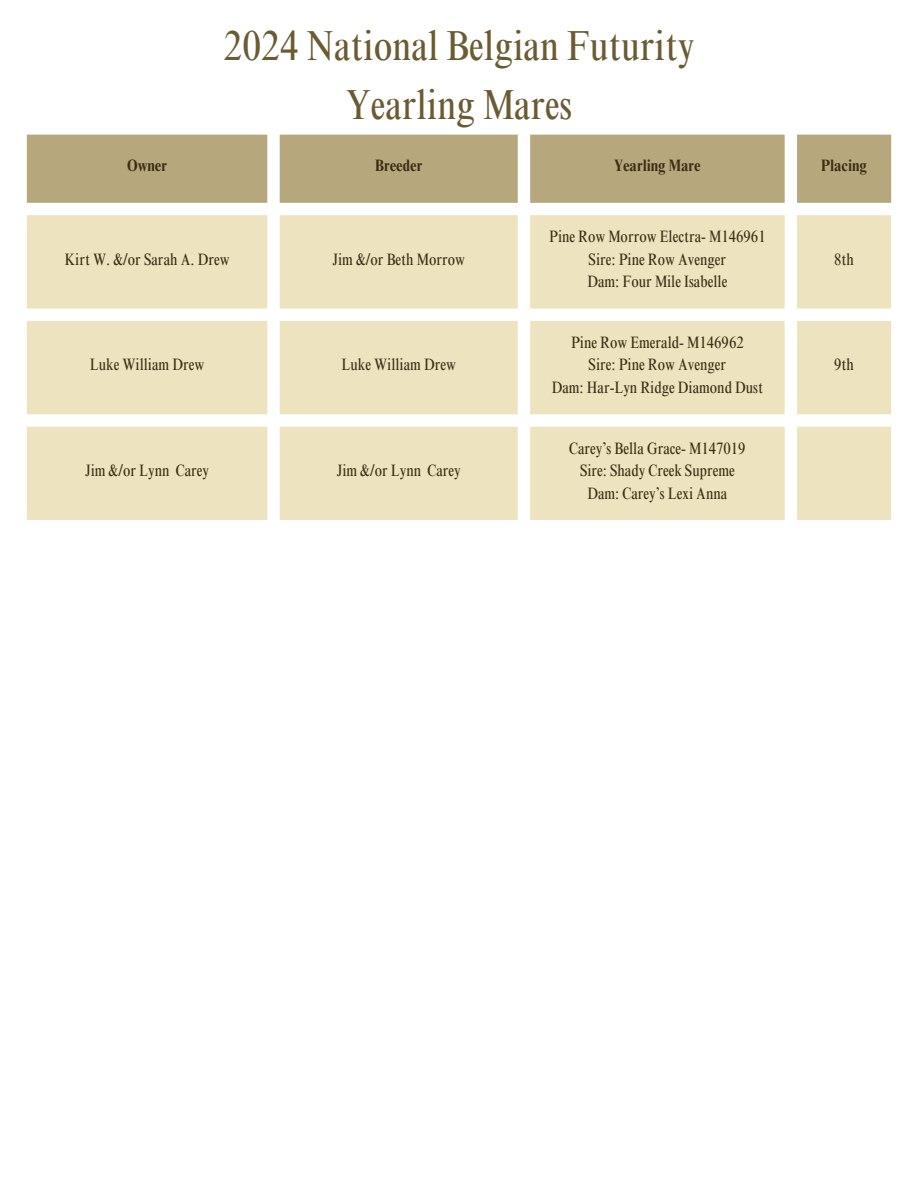
<style>
.page{position:relative;width:918px;height:1188px;background:#fff}
.page>*{position:absolute;margin:0;border:0;box-sizing:border-box;transform-origin:0 0}
.t1{font:condensed 42px/58.5px "Times NRMT Pro";color:#6b5b32;text-align:center}
.t2{font:condensed 16.5px "Times NRMT Pro";color:#3b2e13}
.t3{font:700 condensed 16.5px "Times NRMT Pro";color:#3b2e13}
</style>
<div class="page">
<div style="left:27px;top:135px;width:864px;height:68px;background:#b7a77c"></div>
<svg style="left:27px;top:215px;width:864px;height:305px;background:#efe6c6"></svg>
<p class="t1" style="left:224px;top:22px;width:472px">2024 National Belgian Futurity<br>Yearling Mares</p>
<h1 class="t3" style="left:127px;top:159px;width:42px">Owner</h1>
<p class="t3" style="left:375px;top:159px;width:49px">Breeder</p>
<p class="t3" style="left:614px;top:159px;width:88px">Yearling Mare</p>
<p class="t3" style="left:821px;top:159px;width:47px">Placing</p>
<p class="t2" style="left:65px;top:253px;width:166px">Kirt W. &amp;/or Sarah A. Drew</p>
<p class="t2" style="left:333px;top:253px;width:134px">Jim &amp;/or Beth Morrow</p>
<p class="t2" style="left:90px;top:359px;width:116px">Luke William Drew</p>
<p class="t2" style="left:342px;top:359px;width:116px">Luke William Drew</p>
<p class="t2" style="left:85px;top:464px;width:126px">Jim &amp;/or Lynn Carey</p>
<p class="t2" style="left:337px;top:464px;width:126px">Jim &amp;/or Lynn Carey</p>
<p class="t2" style="left:549px;top:230px;width:218px">Pine Row Morrow Electra- M146961</p>
<p class="t2" style="left:589px;top:253px;width:139px">Sire: Pine Row Avenger</p>
<p class="t2" style="left:587px;top:275px;width:141px">Dam: Four Mile Isabelle</p>
<p class="t2" style="left:571px;top:336px;width:174px">Pine Row Emerald- M146962</p>
<p class="t2" style="left:589px;top:359px;width:139px">Sire: Pine Row Avenger</p>
<p class="t2" style="left:552px;top:381px;width:213px">Dam: Har-Lyn Ridge Diamond Dust</p>
<p class="t2" style="left:569px;top:442px;width:178px">Carey’s Bella Grace- M147019</p>
<p class="t2" style="left:580px;top:464px;width:156px">Sire: Shady Creek Supreme</p>
<p class="t2" style="left:587px;top:487px;width:141px">Dam: Carey’s Lexi Anna</p>
<p class="t2" style="left:834px;top:253px;width:21px">8th</p>
<p class="t2" style="left:834px;top:359px;width:21px">9th</p>
</div>
